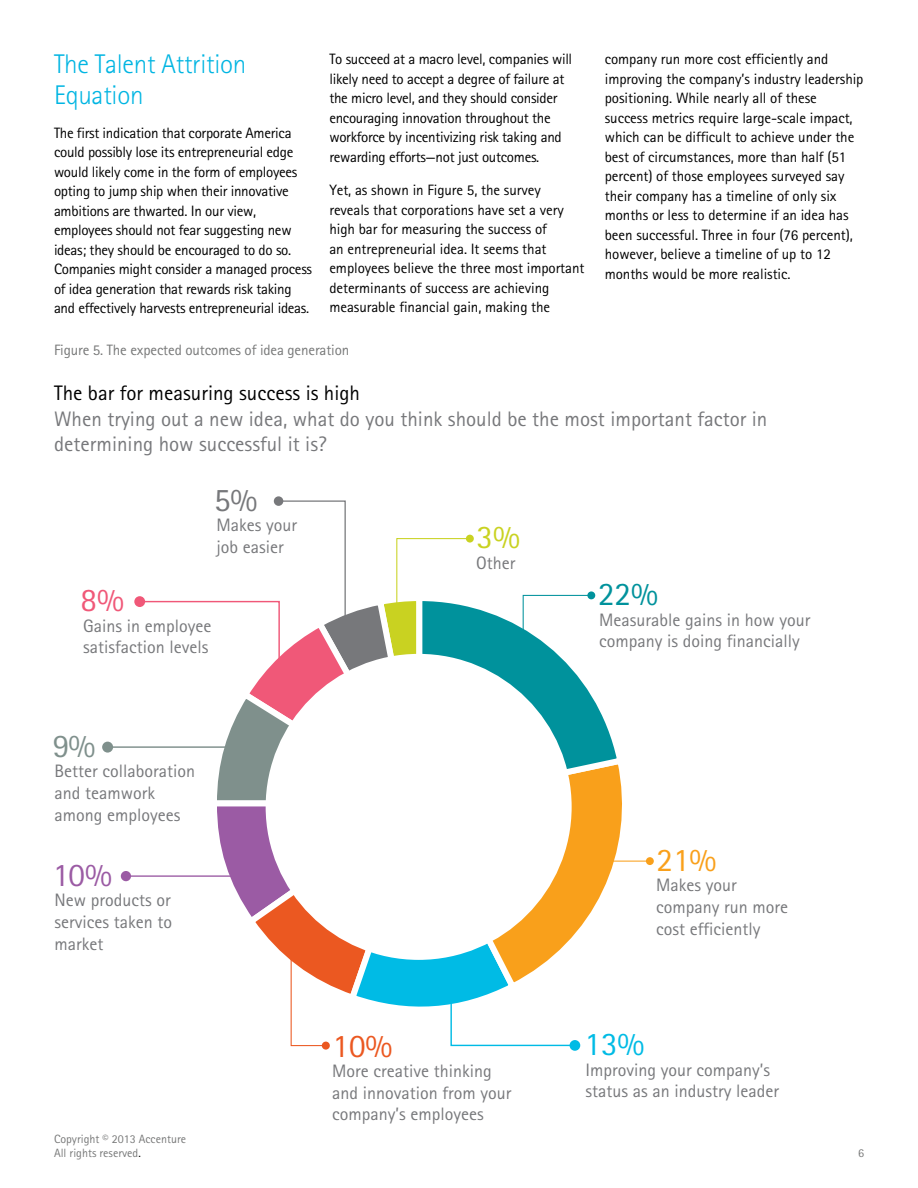
<style>
.page{position:relative;width:918px;height:1188px;background:#fff}
.page>*{position:absolute;margin:0;border:0;box-sizing:border-box;transform-origin:0 0}
.t1{font:33px "Agfa Rotis Sans Serif";color:#00929c}
.t2{font:33px "Agfa Rotis Sans Serif";color:#00bbe5}
.t3{font:33px "Agfa Rotis Sans Serif";color:#f9a01b}
.t4{font:33px "Agfa Rotis Sans Serif";color:#9b5ba4}
.t5{font:33px "Agfa Rotis Sans Serif";color:#eb5821}
.t6{font:33px "Agfa Rotis Sans Serif";color:#7f908c}
.t7{font:33px "Agfa Rotis Sans Serif";color:#f05878}
.t8{font:33px "Agfa Rotis Sans Serif";color:#77787b}
.t9{font:33px "Agfa Rotis Sans Serif";color:#c9d221}
.t10{font:300 27px/31.5px "Agfa Rotis Sans Serif";letter-spacing:-.01em;color:#00b5e2}
.t11{font:21px/25.2px "Agfa Rotis Sans Serif";color:#77787b}
.t12{font:21px "Agfa Rotis Sans Serif";color:#000}
.t13{font:18px/21.6px "Agfa Rotis Sans Serif";color:#77787b}
.t14{font:15px/19.5px "Agfa Rotis Sans Serif";letter-spacing:-.005em;color:#000}
.t15{font:15px "Agfa Rotis Sans Serif";letter-spacing:-.01em;color:#777878}
.t16{font:12px/13.5px "Agfa Rotis Sans Serif";color:#777878}
.s1{color:#000}
</style>
<div class="page">
<div style="left:570px;top:1040px;width:10px;height:11px;background:#00bbe5;border-radius:50%"></div>
<hr style="left:577px;top:861px;width:73px;height:1px;background:#f9a01b">
<div style="left:646px;top:857px;width:8px;height:8px;background:#f9a01b;border-radius:50%"></div>
<hr style="left:126px;top:875px;width:125px;height:2px;background:#9b5ba4">
<div style="left:121px;top:871px;width:10px;height:10px;background:#9b5ba4;border-radius:50%"></div>
<hr style="left:107px;top:746px;width:144px;height:2px;background:#7f908c">
<div style="left:102px;top:742px;width:11px;height:11px;background:#7f908c;border-radius:50%"></div>
<svg style="left:134px;top:596px;width:11px;height:11px"></svg>
<div style="left:274px;top:496px;width:9px;height:10px;background:#77787b;border-radius:50%"></div>
<svg style="left:138px;top:500px;width:482px;height:547px"></svg>
<div style="left:322px;top:1042px;width:8px;height:8px;background:#eb5821;border-radius:50%"></div>
<div style="left:287px;top:922px;width:8px;height:8px;background:#eb5821;border-radius:50%"></div>
<h2 class="t10" style="left:54px;top:48px;width:194px">The Talent Attrition<br>Equation</h2>
<p class="t14" style="left:54px;top:123px;width:260px">The first indication that corporate America could possibly lose its entrepreneurial edge would likely come in the form of employees opting to jump ship when their innovative ambitions are thwarted. In our view, employees should not fear suggesting new ideas; they should be encouraged to do so.<br>Companies might consider a managed process of idea generation that rewards risk taking and effectively harvests entrepreneurial ideas.</p>
<p class="t15" style="left:54px;top:342px;width:297px">Figure 5. The expected outcomes of idea generation</p>
<p class="t14" style="left:329px;top:49px;width:244px">To succeed at a macro level, companies will likely need to accept a degree of failure at the micro level, and they should consider encouraging innovation throughout the workforce by incentivizing risk taking and rewarding efforts—not just outcomes.</p>
<p class="t14" style="left:329px;top:180px;width:257px">Yet, as shown in Figure 5, the survey reveals that corporations have set a very high bar for measuring the success of<br>an entrepreneurial idea. It seems that employees believe the three most important determinants of success are achieving measurable financial gain, making the</p>
<p class="t14" style="left:605px;top:49px;width:260px">company run more cost efficiently and improving the company’s industry leadership positioning. While nearly all of these success metrics require large-scale impact, which can be difficult to achieve under the best of circumstances, more than half (51 percent) of those employees surveyed say their company has a timeline of only six months or less to determine if an idea has been successful. Three in four (76 percent), however, believe a timeline of up to 12 months would be more realistic.</p>
<h3 class="t12" style="left:54px;top:381px;width:307px">The bar for measuring success is high</h3>
<h3 class="t11" style="left:54px;top:406px;width:715px">When trying out a new idea, what do you think should be the most important factor in determining how successful it is?</h3>
<h1 class="t8" style="left:214px;top:480px;width:45px">5%</h1>
<h1 class="t7" style="left:81px;top:580px;width:45px">8%</h1>
<p class="t13" style="left:217px;top:514px;width:82px">Makes your job easier</p>
<p class="t13" style="left:83px;top:615px;width:130px">Gains in employee satisfaction levels</p>
<h1 class="t6" style="left:52px;top:726px;width:45px">9%</h1>
<p class="t13" style="left:55px;top:760px;width:142px">Better collaboration and teamwork among employees</p>
<h1 class="t4" style="left:52px;top:855px;width:61px">10%</h1>
<p class="t13" style="left:55px;top:889px;width:119px;text-align:justify">New products or services taken to market</p>
<p class="t16" style="left:54px;top:1132px;width:134px">Copyright © 2013 Accenture<br>All rights reserved<span class="s1">.</span></p>
<h1 class="t9" style="left:477px;top:517px;width:45px">3%</h1>
<p class="t13" style="left:476px;top:552px;width:41px">Other</p>
<h1 class="t5" style="left:333px;top:1026px;width:61px">10%</h1>
<p class="t13" style="left:332px;top:1060px;width:181px">More creative thinking and innovation from your company’s employees</p>
<h1 class="t1" style="left:598px;top:574px;width:61px">22%</h1>
<p class="t13" style="left:599px;top:609px;width:213px">Measurable gains in how your company is doing financially</p>
<h1 class="t3" style="left:657px;top:840px;width:61px">21%</h1>
<p class="t13" style="left:656px;top:874px;width:133px">Makes your company run more cost efficiently</p>
<h1 class="t2" style="left:585px;top:1024px;width:61px">13%</h1>
<p class="t13" style="left:586px;top:1059px;width:195px">Improving your company’s status as an industry leader</p>
<p class="t16" style="left:858px;top:1146px;width:7px">6</p>
</div>
